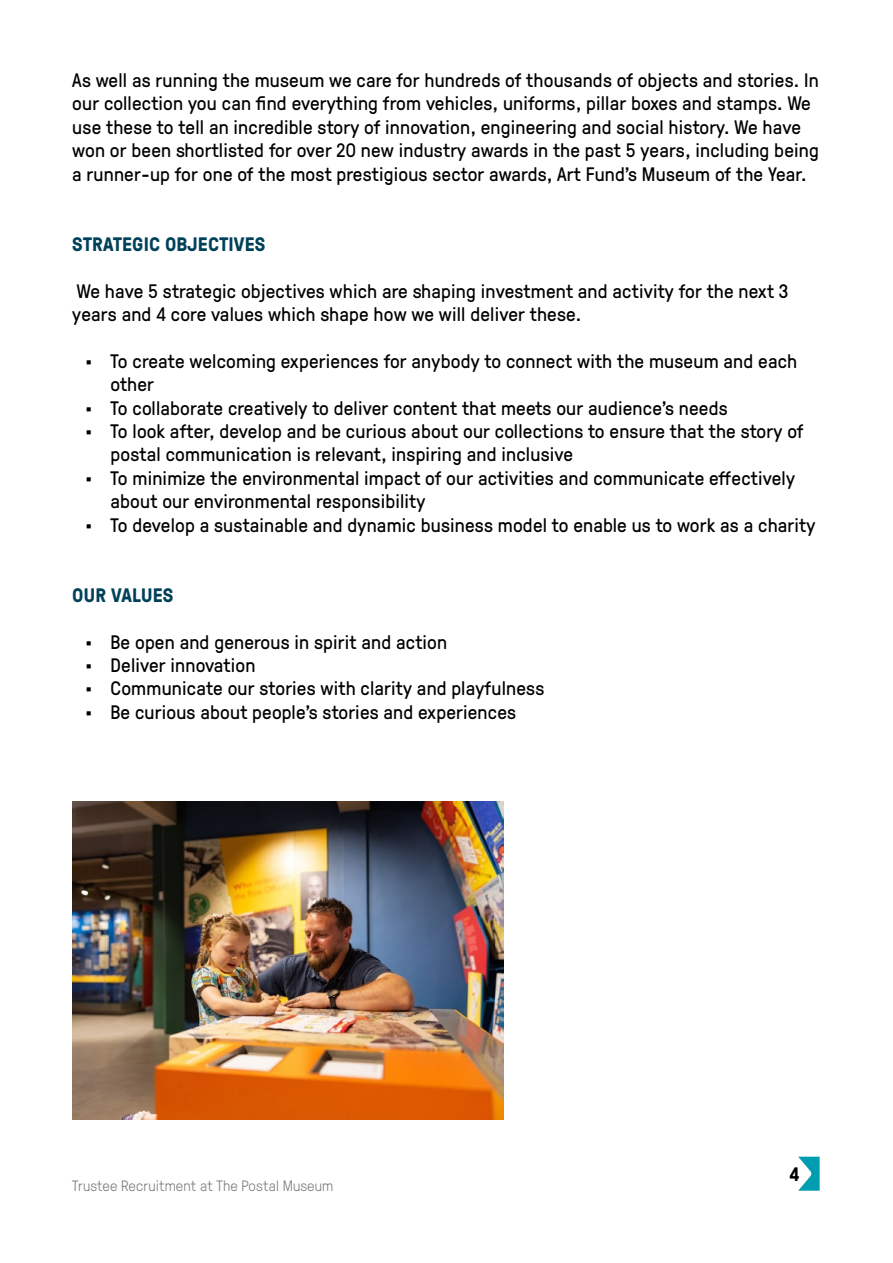
<style>
.page{position:relative;width:893px;height:1263px;background:#fff}
.page>*{position:absolute;margin:0;border:0;box-sizing:border-box;transform-origin:0 0}
.t1{font:19.5px/23.4px "GT Pressura";letter-spacing:.01em;color:#000}
.t2{font:700 19.5px "GT Pressura";letter-spacing:.01em;color:#00415a}
.t3{font:700 19.5px "GT Pressura";color:#000}
.t4{font:300 15px "GT Pressura";letter-spacing:.01em;color:#818080}
</style>
<div class="page">
<svg style="left:798px;top:1157px;width:22px;height:34px"></svg>
<img style="left:72px;top:801px;width:432px;height:318px">
<p class="t1" style="left:72px;top:67px;width:748px">As well as running the museum we care for hundreds of thousands of objects and stories. In our collection you can find everything from vehicles, uniforms, pillar boxes and stamps. We use these to tell an incredible story of innovation, engineering and social history. We have won or been shortlisted for over 20 new industry awards in the past 5 years, including being a runner-up for one of the most prestigious sector awards, Art Fund’s Museum of the Year.</p>
<p class="t2" style="left:72px;top:230px;width:195px">STRATEGIC OBJECTIVES</p>
<p class="t1" style="left:72px;top:278px;width:718px">We have 5 strategic objectives which are shaping investment and activity for the next 3 years and 4 core values which shape how we will deliver these.</p>
<p class="t1" style="left:111px;top:348px;width:688px;text-indent:-26px">• To create welcoming experiences for anybody to connect with the museum and each other</p>
<p class="t1" style="left:85px;top:395px;width:644px">• To collaborate creatively to deliver content that meets our audience’s needs</p>
<p class="t1" style="left:111px;top:418px;width:694px;text-indent:-26px">• To look after, develop and be curious about our collections to ensure that the story of postal communication is relevant, inspiring and inclusive</p>
<p class="t1" style="left:111px;top:465px;width:686px;text-indent:-26px">• To minimize the environmental impact of our activities and communicate effectively about our environmental responsibility</p>
<p class="t1" style="left:85px;top:512px;width:732px">• To develop a sustainable and dynamic business model to enable us to work as a charity</p>
<p class="t2" style="left:72px;top:581px;width:103px">OUR VALUES</p>
<p class="t1" style="left:85px;top:629px;width:364px">• Be open and generous in spirit and action</p>
<p class="t1" style="left:85px;top:652px;width:172px">• Deliver innovation</p>
<p class="t1" style="left:85px;top:676px;width:461px">• Communicate our stories with clarity and playfulness</p>
<p class="t1" style="left:85px;top:699px;width:433px">• Be curious about people’s stories and experiences</p>
<p class="t4" style="left:72px;top:1175px;width:262px">Trustee Recruitment at The Postal Museum</p>
<p class="t3" style="left:789px;top:1160px;width:12px">4</p>
</div>
